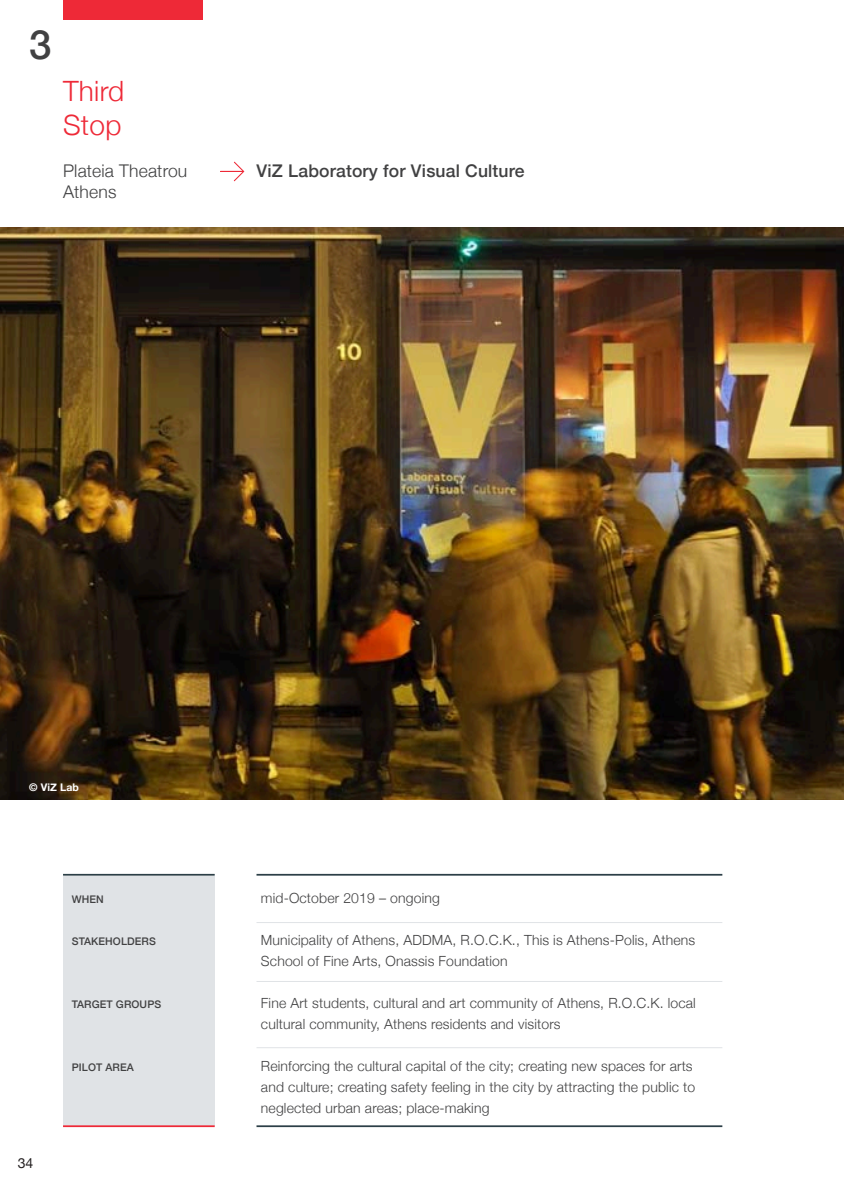
<style>
.page{position:relative;width:844px;height:1191px;background:#fff}
.page>*{position:absolute;margin:0;border:0;box-sizing:border-box;transform-origin:0 0}
.t1{font:500 40.25px "Helvetica Neue";color:#414142}
.t2{font:300 28px/33.6px "Helvetica Neue";letter-spacing:.01em;color:#ee2937}
.t3{font:500 17.5px "Helvetica Neue";letter-spacing:.01em;color:#414142}
.t4{font:300 17.5px/21px "Helvetica Neue";letter-spacing:.01em;color:#414142}
.t5{font:300 14px/21px "Helvetica Neue";letter-spacing:.01em;color:#414142}
.t6{font:14px "Helvetica Neue";color:#231f20}
.t7{font:500 10.5px "Helvetica Neue";letter-spacing:.01em;color:#414142}
.t8{font:700 10.5px "Helvetica Neue";letter-spacing:.01em;color:#fff}
</style>
<div class="page">
<img style="left:0;top:228px;width:843px;height:572px">
<div style="left:63px;top:875px;width:152px;height:250px;background:#e0e3e6"></div>
<hr style="left:63px;top:1125px;width:152px;height:2px;background:#ee2937">
<hr style="left:256px;top:922px;width:466px;height:1px;background:#e0e3e6">
<hr style="left:256px;top:981px;width:466px;height:1px;background:#e0e3e6">
<hr style="left:256px;top:1047px;width:466px;height:1px;background:#e0e3e6">
<hr style="left:256px;top:874px;width:466px;height:1px;background:#2c3f47">
<hr style="left:256px;top:1125px;width:466px;height:2px;background:#2c3f47">
<hr style="left:63px;top:874px;width:152px;height:1px;background:#2c3f47">
<svg style="left:220px;top:162px;width:24px;height:19px"></svg>
<div style="left:63px;top:0;width:139px;height:19px;background:#ee2937"></div>
<h1 class="t1" style="left:29px;top:12px;width:24px">3</h1>
<h2 class="t2" style="left:63px;top:72px;width:63px">Third<br>Stop</h2>
<p class="t4" style="left:63px;top:159px;width:126px">Plateia Theatrou<br>Athens</p>
<p class="t3" style="left:256px;top:157px;width:269px">ViZ Laboratory for Visual Culture</p>
<p class="t8" style="left:29px;top:779px;width:51px">© ViZ Lab</p>
<p class="t6" style="left:18px;top:1152px;width:17px">34</p>
<p class="t7" style="left:72px;top:890px;width:34px">WHEN</p>
<p class="t5" style="left:261px;top:886px;width:180px">mid-October 2019 – ongoing</p>
<p class="t7" style="left:72px;top:932px;width:86px">STAKEHOLDERS</p>
<p class="t5" style="left:261px;top:928px;width:435px">Municipality of Athens, ADDMA, R.O.C.K., This is Athens-Polis, Athens<br>School of Fine Arts, Onassis Foundation</p>
<p class="t7" style="left:72px;top:995px;width:91px">TARGET GROUPS</p>
<p class="t5" style="left:261px;top:991px;width:436px">Fine Art students, cultural and art community of Athens, R.O.C.K. local cultural community, Athens residents and visitors</p>
<p class="t7" style="left:72px;top:1058px;width:64px">PILOT AREA</p>
<p class="t5" style="left:261px;top:1054px;width:435px">Reinforcing the cultural capital of the city; creating new spaces for arts and culture; creating safety feeling in the city by attracting the public to neglected urban areas; place-making</p>
</div>
